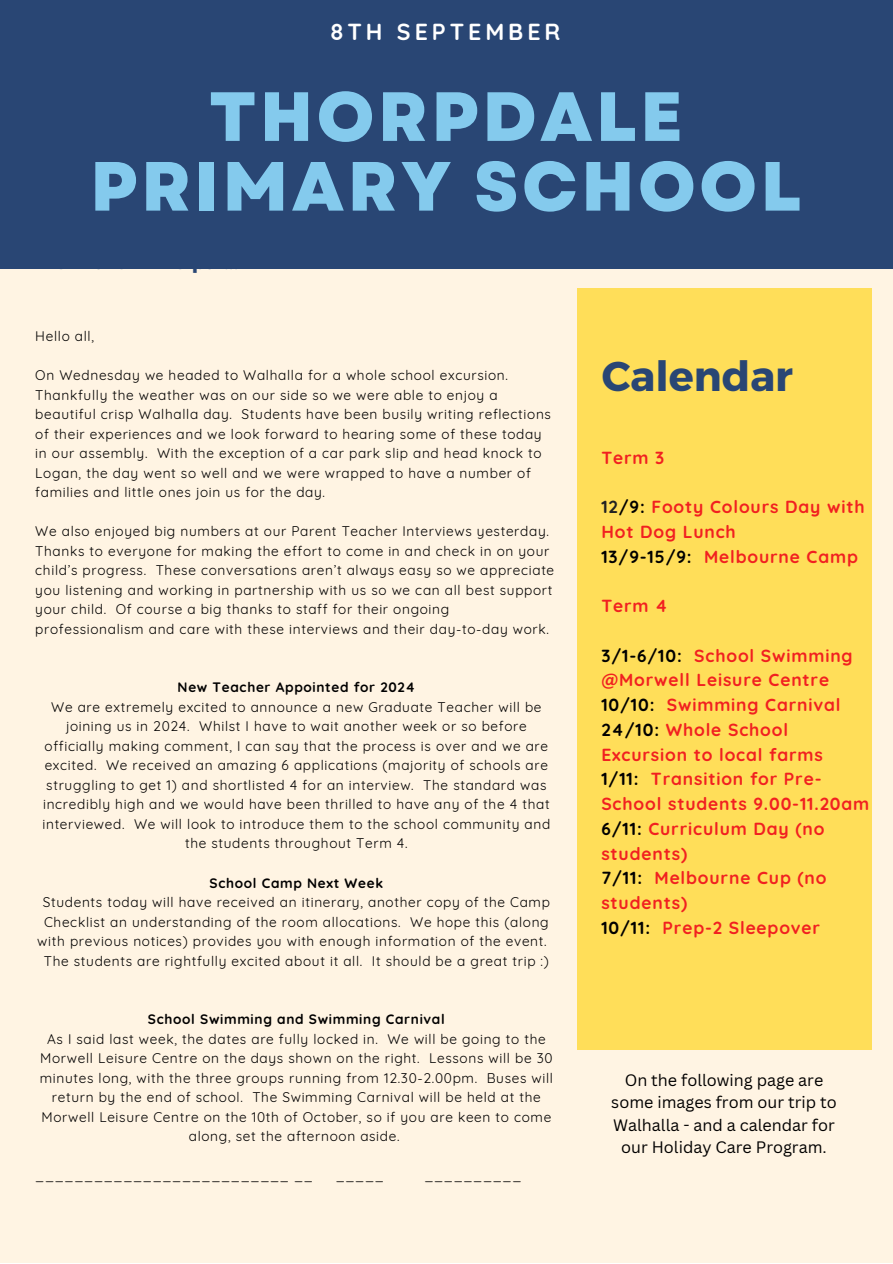
<style>
.page{position:relative;width:893px;height:1264px;background:#fff}
.page>*{position:absolute;margin:0;border:0;box-sizing:border-box;transform-origin:0 0}
.t1{font:800 69.45px/69.8px "Garet";letter-spacing:.05em;color:#84caed;text-align:center}
.t2{font:700 41.55px "Montserrat";color:#294674}
.t3{font:700 23.1px "Quicksand";letter-spacing:.17em;color:#fff}
.t4{font:700 17.4px/24.8px "Quicksand";letter-spacing:.05em;color:#f12020}
.t5{font:16.2px/22.6px "Canva Sans";color:#000;text-align:center}
.t6{font:13.65px/19.5px "Quicksand";letter-spacing:.05em;color:#000;text-align:center}
.t7{font:700 13.65px "Quicksand";letter-spacing:.05em;color:#000}
.s1{color:#212222}
.s2{color:#000}
</style>
<div class="page">
<div style="left:0;top:0;width:892px;height:1262px;background:#fff4e3"></div>
<div style="left:0;top:0;width:892px;height:268px;background:#294674"></div>
<div style="left:576px;top:288px;width:295px;height:761px;background:#ffde59"></div>
<p class="t3" style="left:330px;top:17px;width:232px">8TH SEPTEMBER</p>
<p class="t1" style="left:90px;top:82px;width:712px">THORPDALE<br>PRIMARY SCHOOL</p>
<p class="t6" style="left:35px;top:326px;width:60px">Hello all,</p>
<p class="t6" style="left:35px;top:365px;width:517px;text-align:left">On Wednesday we headed to Walhalla for a whole school excursion.<br>Thankfully the weather was on our side so we were able to enjoy a beautiful crisp Walhalla day. Students have been busily writing reflections of their experiences and we look forward to hearing some of these today in our assembly. With the exception of a car park slip and head knock to Logan, the day went so well and we were wrapped to have a number of families and little ones join us for the day.</p>
<p class="t6" style="left:35px;top:521px;width:520px;text-align:left">We also enjoyed big numbers at our Parent Teacher Interviews yesterday.<br>Thanks to everyone for making the effort to come in and check in on your child’s progress. These conversations aren’t always easy so we appreciate you listening and working in partnership with us so we can all best support your child. Of course a big thanks to staff for their ongoing professionalism and care with these interviews and their day-to-day work.</p>
<p class="t7" style="left:178px;top:678px;width:239px">New Teacher Appointed for 2024</p>
<p class="t6" style="left:42px;top:697px;width:509px">We are extremely excited to announce a new Graduate Teacher will be joining us in 2024. Whilst I have to wait another week or so before officially making comment, I can say that the process is over and we are excited. We received an amazing 6 applications (majority of schools are struggling to get 1) and shortlisted 4 for an interview. The standard was incredibly high and we would have been thrilled to have any of the 4 that interviewed. We will look to introduce them to the school community and the students throughout Term 4.</p>
<p class="t7" style="left:209px;top:873px;width:175px">School Camp Next Week</p>
<p class="t6" style="left:37px;top:892px;width:514px">Students today will have received an itinerary, another copy of the Camp Checklist an understanding of the room allocations. We hope this (along with previous notices) provides you with enough information of the event.<br>The students are rightfully excited about it all. It should be a great trip :)</p>
<p class="t7" style="left:148px;top:1010px;width:298px">School Swimming and Swimming Carnival</p>
<p class="t6" style="left:40px;top:1028px;width:515px">As I said last week, the dates are fully locked in. We will be going to the Morwell Leisure Centre on the days shown on the right. Lessons will be 30 minutes long, with the three groups running from 12.30-2.00pm. Buses will return by the end of school. The Swimming Carnival will be held at the Morwell Leisure Centre on the 10th of October, so if you are keen to come along, set the afternoon aside.</p>
<p class="t6" style="left:35px;top:1165px;width:279px">__________________________ __</p>
<p class="t6" style="left:336px;top:1165px;width:50px">_____</p>
<p class="t6" style="left:424px;top:1165px;width:99px">__________</p>
<p class="t2" style="left:601px;top:349px;width:193px">Calendar</p>
<p class="t4" style="left:601px;top:445px;width:64px">Term 3</p>
<p class="t4" style="left:601px;top:494px;width:265px"><span class="s1">12</span><span class="s2">/9:</span> Footy Colours Day with<br>Hot Dog Lunch</p>
<p class="t4" style="left:601px;top:544px;width:258px"><span class="s2">13/9-15/9:</span> Melbourne Camp</p>
<p class="t4" style="left:601px;top:593px;width:68px">Term 4</p>
<p class="t4" style="left:601px;top:642px;width:253px"><span class="s2">3/1-6/10:</span> School Swimming @Morwell Leisure Centre</p>
<p class="t4" style="left:601px;top:692px;width:241px"><span class="s2">10/10:</span> Swimming Carnival</p>
<p class="t4" style="left:601px;top:717px;width:223px"><span class="s2">24/10:</span> Whole School<br>Excursion to local farms</p>
<p class="t4" style="left:601px;top:766px;width:269px"><span class="s2">1/11:</span> Transition for Pre-<br>School students 9.00-11.20am</p>
<p class="t4" style="left:601px;top:816px;width:225px"><span class="s2">6/11:</span> Curriculum Day (no students)</p>
<p class="t4" style="left:601px;top:865px;width:227px"><span class="s2">7/11:</span> Melbourne Cup (no students)</p>
<p class="t4" style="left:601px;top:915px;width:220px"><span class="s2">10/11:</span> Prep-2 Sleepover</p>
<p class="t5" style="left:611px;top:1067px;width:227px">On the following page are some images from our trip to<br>Walhalla - and a calendar for our Holiday Care Program.</p>
</div>
